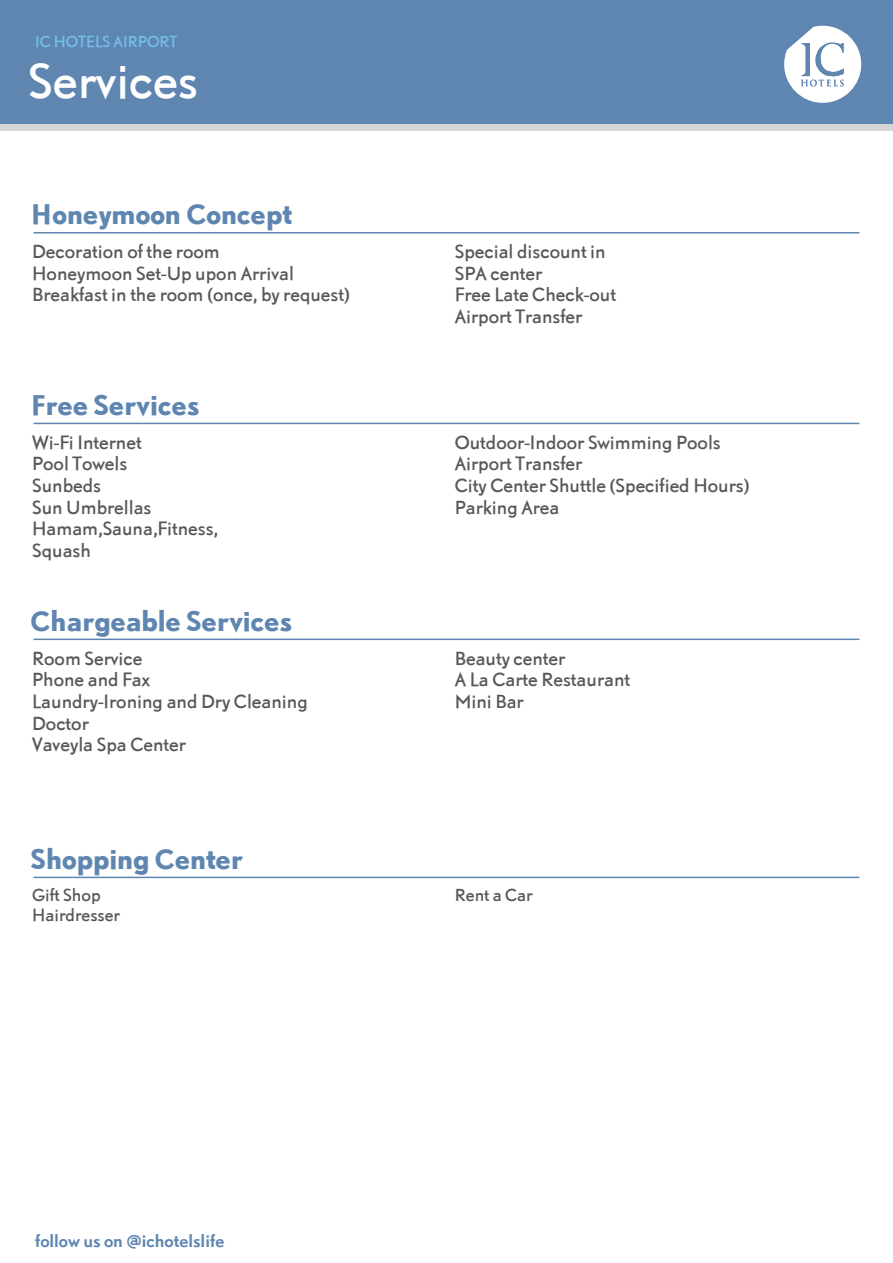
<style>
.page{position:relative;width:893px;height:1263px;background:#fff}
.page>*{position:absolute;margin:0;border:0;box-sizing:border-box;transform-origin:0 0}
.t1{font:46.5px "Nobel Listing UN Regular";color:#fff}
.t2{font:27px "Nobel Listing UN Bold";color:#5e86b1}
.t3{font:18px/21.6px "Nobel Listing UN Regular";color:#58585b}
.t4{font:16.5px/19.8px "Nobel Listing UN Regular";color:#58585b}
.t5{font:700 16.5px "Nobel Listing UN Medium";color:#5e86b1}
.t6{font:15px "Nobel Listing UN Regular";color:#73c0e9}
</style>
<div class="page">
<div style="left:0;top:124px;width:893px;height:7px;background:#d5d5d7"></div>
<div style="left:0;top:0;width:893px;height:124px;background:#5e86b1"></div>
<hr style="left:34px;top:232px;width:825px;height:1px;background:#5e86b1">
<hr style="left:34px;top:423px;width:825px;height:1px;background:#5e86b1">
<hr style="left:34px;top:638px;width:825px;height:2px;background:#5e86b1">
<hr style="left:34px;top:877px;width:825px;height:1px;background:#5e86b1">
<svg style="left:784px;top:26px;width:77px;height:77px"></svg>
<p class="t6" style="left:35px;top:31px;width:144px">IC HOTELS AIRPORT</p>
<h1 class="t1" style="left:28px;top:48px;width:172px">Services</h1>
<h2 class="t2" style="left:31px;top:195px;width:263px">Honeymoon Concept</h2>
<p class="t3" style="left:32px;top:240px;width:319px">Decoration of the room<br>Honeymoon Set-Up upon Arrival<br>Breakfast in the room (once, by request)</p>
<p class="t3" style="left:455px;top:240px;width:163px">Special discount in<br>SPA center<br>Free Late Check-out<br>Airport Transfer</p>
<h2 class="t2" style="left:31px;top:386px;width:171px">Free Services</h2>
<p class="t3" style="left:32px;top:430px;width:187px">Wi-Fi Internet<br>Pool Towels<br>Sunbeds<br>Sun Umbrellas<br>Hamam,Sauna,Fitness,<br>Squash</p>
<p class="t3" style="left:455px;top:430px;width:296px">Outdoor-Indoor Swimming Pools<br>Airport Transfer<br>City Center Shuttle (Specified Hours)<br>Parking Area</p>
<h2 class="t2" style="left:31px;top:602px;width:264px">Chargeable Services</h2>
<p class="t3" style="left:32px;top:646px;width:277px">Room Service<br>Phone and Fax<br>Laundry-Ironing and Dry Cleaning<br>Doctor<br>Vaveyla Spa Center</p>
<p class="t3" style="left:455px;top:646px;width:177px">Beauty center<br>A La Carte Restaurant<br>Mini Bar</p>
<h2 class="t2" style="left:31px;top:840px;width:214px">Shopping Center</h2>
<p class="t4" style="left:32px;top:884px;width:89px">Gift Shop<br>Hairdresser</p>
<p class="t4" style="left:455px;top:884px;width:79px">Rent a Car</p>
<p class="t5" style="left:35px;top:1229px;width:191px">follow us on @ichotelslife</p>
</div>
